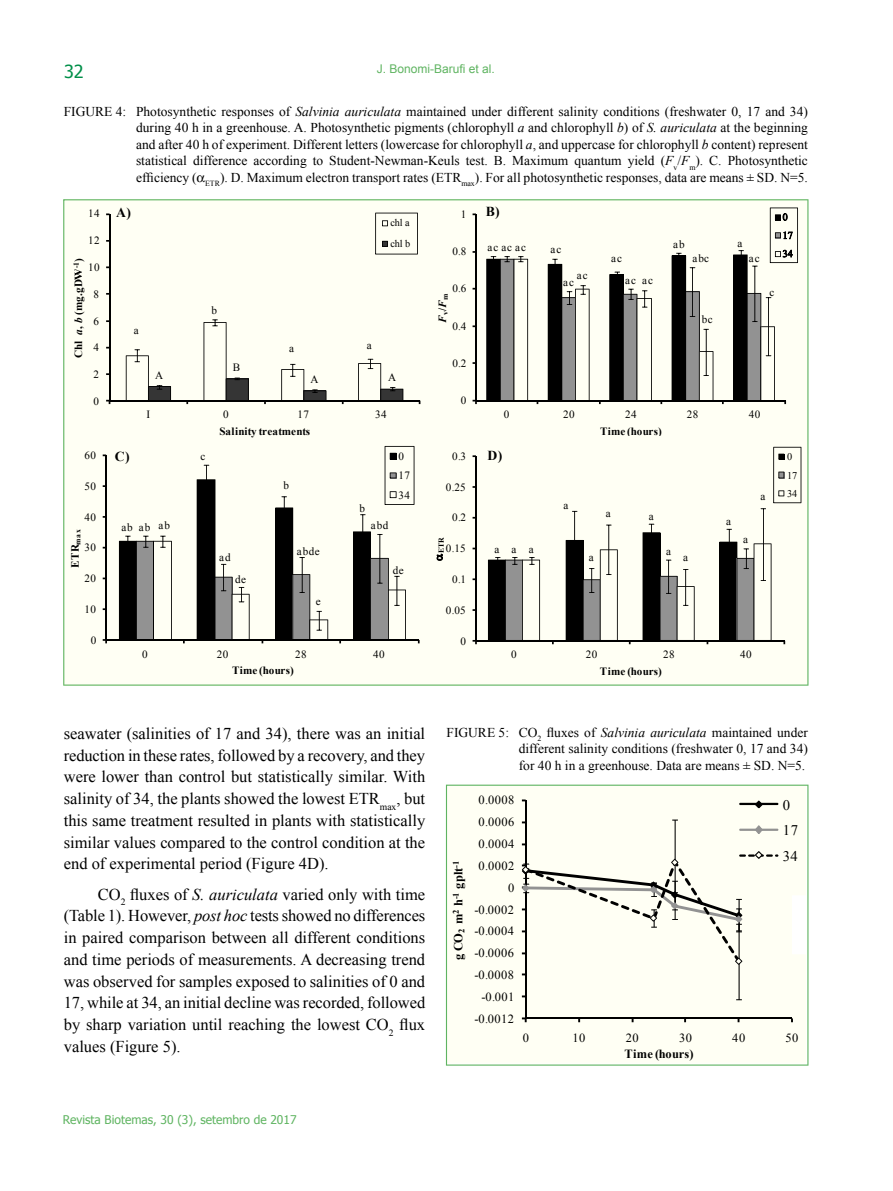
<style>
.page{position:relative;width:893px;height:1191px;background:#fff}
.page>*{position:absolute;margin:0;border:0;box-sizing:border-box;transform-origin:0 0}
.t1{font:18px "Tahoma";color:#008f49}
.t2{font:16.5px/21.8px "Times New Roman";color:#000;text-align:justify}
.t3{font:14.7px/25.5px "Times New Roman";color:#000}
.t4{font:700 13.65px "Times New Roman";color:#000}
.t5{font:13.5px/16.5px "Times New Roman";color:#000;text-align:justify}
.t6{font:12.45px "Times New Roman";letter-spacing:.035em;color:#000}
.t7{font:700 12.45px "Times New Roman";letter-spacing:.015em;color:#000}
.t8{font:12px "Tahoma";color:#5fb461}
.t9{font:12px "Arial";color:#5fb461}
.t10{font:11.1px/19.4px "Times New Roman";letter-spacing:.035em;color:#000}
.t11{font:700 11.1px "Times New Roman";letter-spacing:.015em;color:#000}
.t12{font:italic 700 11.1px "Times New Roman";color:#000}
.t13{font:10.35px/18.3px "Times New Roman";color:#000}
.t14{font:10.2px "Times New Roman";color:#000}
.t15{font:700 7.65px "Times New Roman";color:#000}
.s1{font-style:italic}
.s2{font-style:normal}
</style>
<div class="page">
<svg style="left:63px;top:199px;width:745px;height:486px;fill:#fffff4"></svg>
<svg style="left:446px;top:784px;width:362px;height:281px;fill:#fffff4"></svg>
<svg style="left:437px;top:554px;width:6px;height:7px"></svg>
<h1 class="t1" style="left:64px;top:64px;width:21px">32</h1>
<p class="t9" style="left:377px;top:61px;width:120px">J. Bonomi-Barufi et al.</p>
<p class="t5" style="left:136px;top:104px;width:673px;text-indent:-72px">FIGURE 4: Photosynthetic responses of <span class="s1">Salvinia auriculata</span> maintained under different salinity conditions (freshwater 0, 17 and 34) during 40 h in a greenhouse. A. Photosynthetic pigments (chlorophyll <span class="s1">a</span> and chlorophyll <span class="s1">b</span>) of <span class="s1">S. auriculata</span> at the beginning and after 40 h of experiment. Different letters (lowercase for chlorophyll <span class="s1">a</span>, and uppercase for chlorophyll <span class="s1">b</span> content) represent statistical difference according to Student-Newman-Keuls test. B. Maximum quantum yield (<span class="s1">F</span><sub>v</sub>/<span class="s1">F</span><sub>m</sub>). C. Photosynthetic eficiency ( <sub>ETR</sub>). D. Maximum electron transport rates (ETR<sub>max</sub>). For all photosynthetic responses, data are means ± SD. N=5.</p>
<p class="t10" style="left:88px;top:205px;width:13px">14</p>
<p class="t10" style="left:88px;top:232px;width:13px">12</p>
<p class="t11" style="left:75px;top:357px;width:101px;rotate:-90deg">Chl <span class="s1">a</span>, <span class="s1">b</span> (mg.gD <sup>-1</sup>)</p>
<p class="t10" style="left:88px;top:259px;width:13px">10</p>
<p class="t10" style="left:94px;top:285px;width:7px">8</p>
<p class="t10" style="left:94px;top:312px;width:7px">6</p>
<p class="t10" style="left:94px;top:339px;width:7px">4</p>
<p class="t4" style="left:116px;top:208px;width:16px">A)</p>
<p class="t10" style="left:134px;top:322px;width:6px">a</p>
<p class="t10" style="left:212px;top:302px;width:7px">b</p>
<p class="t14" style="left:391px;top:219px;width:21px">chl a</p>
<p class="t13" style="left:391px;top:235px;width:21px">chl b</p>
<p class="t10" style="left:289px;top:339px;width:6px">a</p>
<p class="t10" style="left:367px;top:337px;width:6px">a</p>
<p class="t10" style="left:461px;top:205px;width:7px">1</p>
<p class="t4" style="left:486px;top:207px;width:15px">B)</p>
<p class="t10" style="left:452px;top:243px;width:16px">0.8</p>
<p class="t10" style="left:488px;top:238px;width:40px">ac ac ac</p>
<p class="t10" style="left:550px;top:241px;width:12px">ac</p>
<p class="t10" style="left:611px;top:250px;width:12px">ac</p>
<p class="t10" style="left:673px;top:236px;width:13px">ab</p>
<p class="t10" style="left:738px;top:235px;width:6px">a</p>
<p class="t10" style="left:692px;top:250px;width:18px">abc</p>
<p class="t10" style="left:749px;top:249px;width:12px">ac</p>
<p class="t10" style="left:452px;top:280px;width:16px">0.6</p>
<p class="t12" style="left:439px;top:323px;width:31px;rotate:-90deg">F<sub>v</sub><span class="s2">/</span>F<sub>m</sub></p>
<p class="t10" style="left:452px;top:317px;width:16px">0.4</p>
<p class="t10" style="left:577px;top:266px;width:12px">ac</p>
<p class="t10" style="left:642px;top:271px;width:12px">ac</p>
<p class="t10" style="left:563px;top:274px;width:12px">ac</p>
<p class="t10" style="left:625px;top:271px;width:12px">ac</p>
<p class="t10" style="left:702px;top:310px;width:12px">bc</p>
<p class="t10" style="left:769px;top:283px;width:6px">c</p>
<p class="t10" style="left:94px;top:366px;width:7px">2</p>
<p class="t10" style="left:155px;top:367px;width:10px">A</p>
<p class="t10" style="left:233px;top:359px;width:9px">B</p>
<p class="t10" style="left:311px;top:371px;width:10px">A</p>
<p class="t10" style="left:388px;top:369px;width:10px">A</p>
<p class="t10" style="left:452px;top:355px;width:16px">0.2</p>
<p class="t10" style="left:94px;top:392px;width:7px">0</p>
<p class="t10" style="left:461px;top:392px;width:7px">0</p>
<p class="t10" style="left:146px;top:406px;width:5px">I</p>
<p class="t10" style="left:223px;top:406px;width:7px">0</p>
<p class="t10" style="left:297px;top:406px;width:13px">17</p>
<p class="t10" style="left:375px;top:406px;width:13px">34</p>
<p class="t10" style="left:504px;top:406px;width:7px">0</p>
<p class="t10" style="left:563px;top:406px;width:13px">20</p>
<p class="t10" style="left:625px;top:406px;width:13px">24</p>
<p class="t10" style="left:687px;top:406px;width:13px">28</p>
<p class="t10" style="left:749px;top:406px;width:13px">40</p>
<p class="t11" style="left:220px;top:427px;width:92px">Salinity treatments</p>
<p class="t11" style="left:600px;top:427px;width:63px">Time (hours)</p>
<p class="t10" style="left:84px;top:446px;width:13px">60</p>
<p class="t10" style="left:84px;top:477px;width:13px">50</p>
<p class="t4" style="left:115px;top:451px;width:16px">C)</p>
<p class="t10" style="left:398px;top:448px;width:13px">0<br>17<br>34</p>
<p class="t10" style="left:201px;top:448px;width:6px">c</p>
<p class="t10" style="left:283px;top:477px;width:7px">b</p>
<p class="t10" style="left:452px;top:447px;width:16px">0.3</p>
<p class="t10" style="left:446px;top:478px;width:22px">0.25</p>
<p class="t4" style="left:488px;top:450px;width:16px">D)</p>
<p class="t13" style="left:787px;top:449px;width:12px">0<br>17</p>
<p class="t14" style="left:787px;top:490px;width:12px">34</p>
<p class="t10" style="left:760px;top:487px;width:6px">a</p>
<p class="t10" style="left:84px;top:508px;width:13px">40</p>
<p class="t11" style="left:71px;top:568px;width:40px;rotate:-90deg">ETR<sub>max</sub></p>
<p class="t10" style="left:84px;top:539px;width:13px">30</p>
<p class="t10" style="left:84px;top:570px;width:13px">20</p>
<p class="t10" style="left:121px;top:519px;width:13px">ab</p>
<p class="t10" style="left:139px;top:519px;width:13px">ab</p>
<p class="t10" style="left:359px;top:499px;width:7px">b</p>
<p class="t10" style="left:158px;top:517px;width:13px">ab</p>
<p class="t10" style="left:371px;top:517px;width:19px">abd</p>
<p class="t10" style="left:219px;top:548px;width:13px">ad</p>
<p class="t10" style="left:235px;top:571px;width:12px">de</p>
<p class="t10" style="left:297px;top:542px;width:24px">abde</p>
<p class="t10" style="left:393px;top:561px;width:12px">de</p>
<p class="t10" style="left:452px;top:509px;width:16px">0.2</p>
<p class="t15" style="left:439px;top:553px;width:17px;rotate:-90deg">ETR</p>
<p class="t10" style="left:446px;top:540px;width:22px">0.15</p>
<p class="t10" style="left:452px;top:571px;width:16px">0.1</p>
<p class="t10" style="left:494px;top:540px;width:6px">a</p>
<p class="t10" style="left:512px;top:540px;width:6px">a</p>
<p class="t10" style="left:529px;top:540px;width:6px">a</p>
<p class="t10" style="left:564px;top:497px;width:6px">a</p>
<p class="t10" style="left:606px;top:504px;width:6px">a</p>
<p class="t10" style="left:589px;top:548px;width:6px">a</p>
<p class="t10" style="left:649px;top:508px;width:6px">a</p>
<p class="t10" style="left:666px;top:543px;width:6px">a</p>
<p class="t10" style="left:683px;top:549px;width:6px">a</p>
<p class="t10" style="left:726px;top:512px;width:6px">a</p>
<p class="t10" style="left:743px;top:531px;width:6px">a</p>
<p class="t10" style="left:84px;top:601px;width:13px">10</p>
<p class="t10" style="left:316px;top:592px;width:6px">e</p>
<p class="t10" style="left:446px;top:601px;width:22px">0.05</p>
<p class="t10" style="left:91px;top:631px;width:7px">0</p>
<p class="t10" style="left:461px;top:632px;width:7px">0</p>
<p class="t10" style="left:142px;top:645px;width:7px">0</p>
<p class="t10" style="left:217px;top:645px;width:13px">20</p>
<p class="t10" style="left:295px;top:645px;width:13px">28</p>
<p class="t10" style="left:373px;top:645px;width:13px">40</p>
<p class="t10" style="left:511px;top:646px;width:7px">0</p>
<p class="t10" style="left:586px;top:646px;width:13px">20</p>
<p class="t10" style="left:663px;top:646px;width:13px">28</p>
<p class="t10" style="left:740px;top:646px;width:13px">40</p>
<p class="t11" style="left:232px;top:666px;width:63px">Time (hours)</p>
<p class="t11" style="left:600px;top:667px;width:64px">Time (hours)</p>
<p class="t2" style="left:64px;top:724px;width:363px">seawater (salinities of 17 and 34), there was an initial reduction in these rates, followed by a recovery, and they were lower than control but statistically similar. With salinity of 34, the plants showed the lowest ETR<sub>max</sub>, but this same treatment resulted in plants with statistically similar values compared to the control condition at the end of experimental period (Figure 4D).</p>
<p class="t2" style="left:64px;top:884px;width:363px;text-indent:34px">CO<sub>2</sub> luxes of <span class="s1">S. auriculata</span> varied only with time (Table 1). However, <span class="s1">post hoc</span> tests showed no differences in paired comparison between all different conditions and time periods of measurements. A decreasing trend was observed for samples exposed to salinities of 0 and 17, while at 34, an initial decline was recorded, followed by sharp variation until reaching the lowest CO<sub>2</sub> lux values (Figure 5).</p>
<p class="t5" style="left:519px;top:725px;width:291px;text-indent:-72px">FIGURE 5: CO<sub>2</sub> luxes of <span class="s1">Salvinia auriculata</span> maintained under different salinity conditions (freshwater 0, 17 and 34) for 40 h in a greenhouse. Data are means ± SD. N=5.</p>
<p class="t7" style="left:454px;top:959px;width:101px;rotate:-90deg">g CO<sub>2</sub> m<sup>2</sup> h<sup>-1</sup> gplt<sup>-1</sup></p>
<p class="t6" style="left:479px;top:795px;width:37px">0.0008</p>
<p class="t6" style="left:479px;top:817px;width:37px">0.0006</p>
<p class="t6" style="left:479px;top:839px;width:37px">0.0004</p>
<p class="t6" style="left:479px;top:861px;width:37px">0.0002</p>
<p class="t6" style="left:508px;top:883px;width:8px">0</p>
<p class="t6" style="left:475px;top:905px;width:41px">-0.0002</p>
<p class="t6" style="left:475px;top:926px;width:41px">-0.0004</p>
<p class="t6" style="left:475px;top:948px;width:41px">-0.0006</p>
<p class="t6" style="left:475px;top:970px;width:41px">-0.0008</p>
<p class="t6" style="left:482px;top:992px;width:34px">-0.001</p>
<p class="t6" style="left:475px;top:1014px;width:41px">-0.0012</p>
<p class="t3" style="left:783px;top:793px;width:17px">0<br>17<br>34</p>
<p class="t6" style="left:523px;top:1033px;width:8px">0</p>
<p class="t6" style="left:572px;top:1033px;width:14px">10</p>
<p class="t6" style="left:626px;top:1033px;width:14px">20</p>
<p class="t6" style="left:679px;top:1033px;width:14px">30</p>
<p class="t6" style="left:732px;top:1033px;width:14px">40</p>
<p class="t6" style="left:786px;top:1033px;width:14px">50</p>
<p class="t7" style="left:624px;top:1049px;width:70px">Time (hours)</p>
<p class="t8" style="left:63px;top:1114px;width:235px">Revista Biotemas, 30 (3), setembro de 2017</p>
</div>
